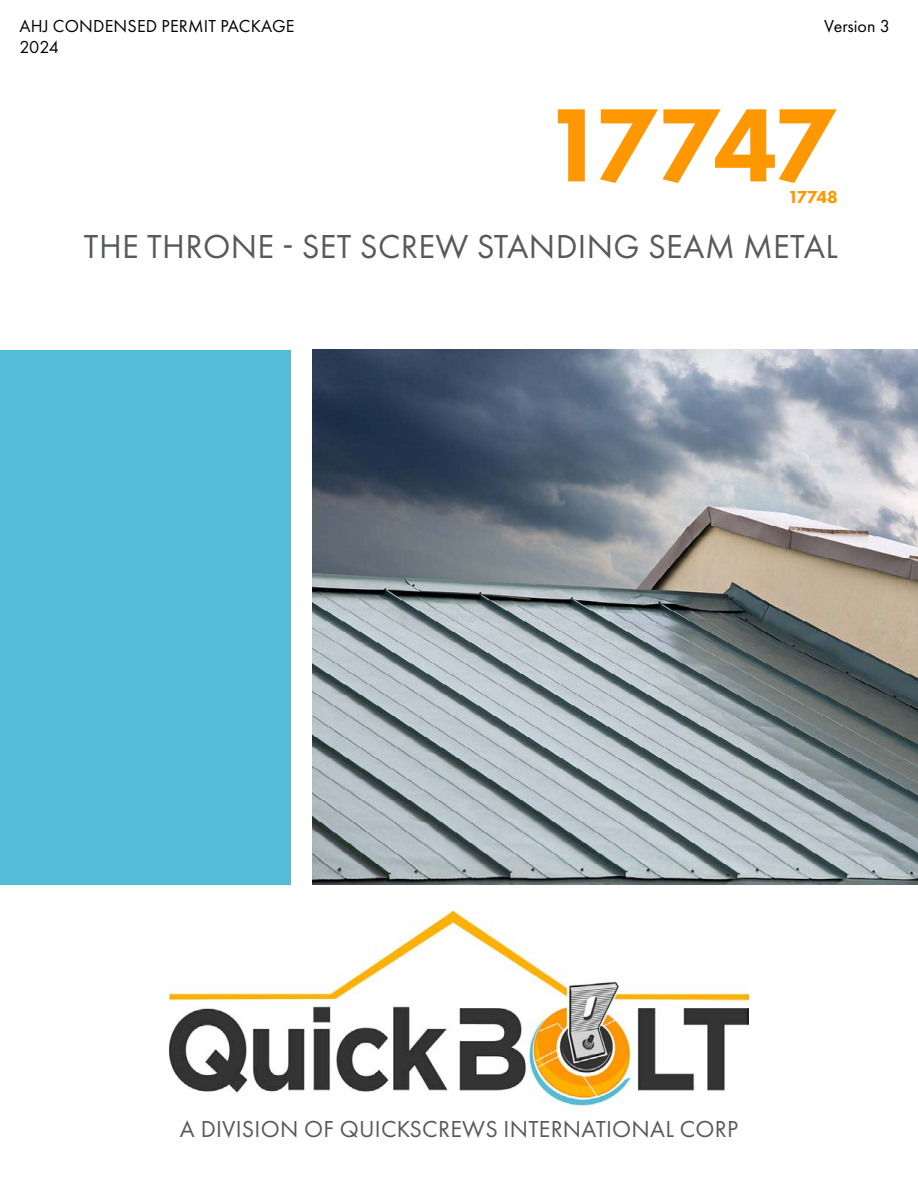
<style>
.page{position:relative;width:918px;height:1188px;background:#fff}
.page>*{position:absolute;margin:0;border:0;box-sizing:border-box;transform-origin:0 0}
.t1{font:800 108px "Futura PT";letter-spacing:-.06em;color:#ff9700}
.t2{font:34.5px "Futura PT";letter-spacing:.01em;color:#58595b}
.t3{font:24px "Futura PT";letter-spacing:.01em;color:#58595b}
.t4{font:18px/21.6px "Futura PT";letter-spacing:.01em;color:#000}
.t5{font:800 18px "Futura PT";letter-spacing:-.05em;color:#ff9700}
</style>
<div class="page">
<img style="left:169px;top:911px;width:580px;height:195px">
<div style="left:0;top:350px;width:291px;height:534px;background:#55bcd7"></div>
<img style="left:312px;top:349px;width:606px;height:535px">
<p class="t4" style="left:19px;top:15px;width:277px">AHJ CONDENSED PERMIT PACKAGE<br>2024</p>
<p class="t4" style="left:824px;top:15px;width:67px">Version 3</p>
<h1 class="t1" style="left:543px;top:78px;width:296px">17747</h1>
<p class="t5" style="left:788px;top:186px;width:51px">17748</p>
<h2 class="t2" style="left:84px;top:226px;width:755px">THE THRONE - SET SCREW STANDING SEAM METAL</h2>
<p class="t3" style="left:180px;top:1115px;width:560px">A DIVISION OF QUICKSCREWS INTERNATIONAL CORP</p>
</div>
